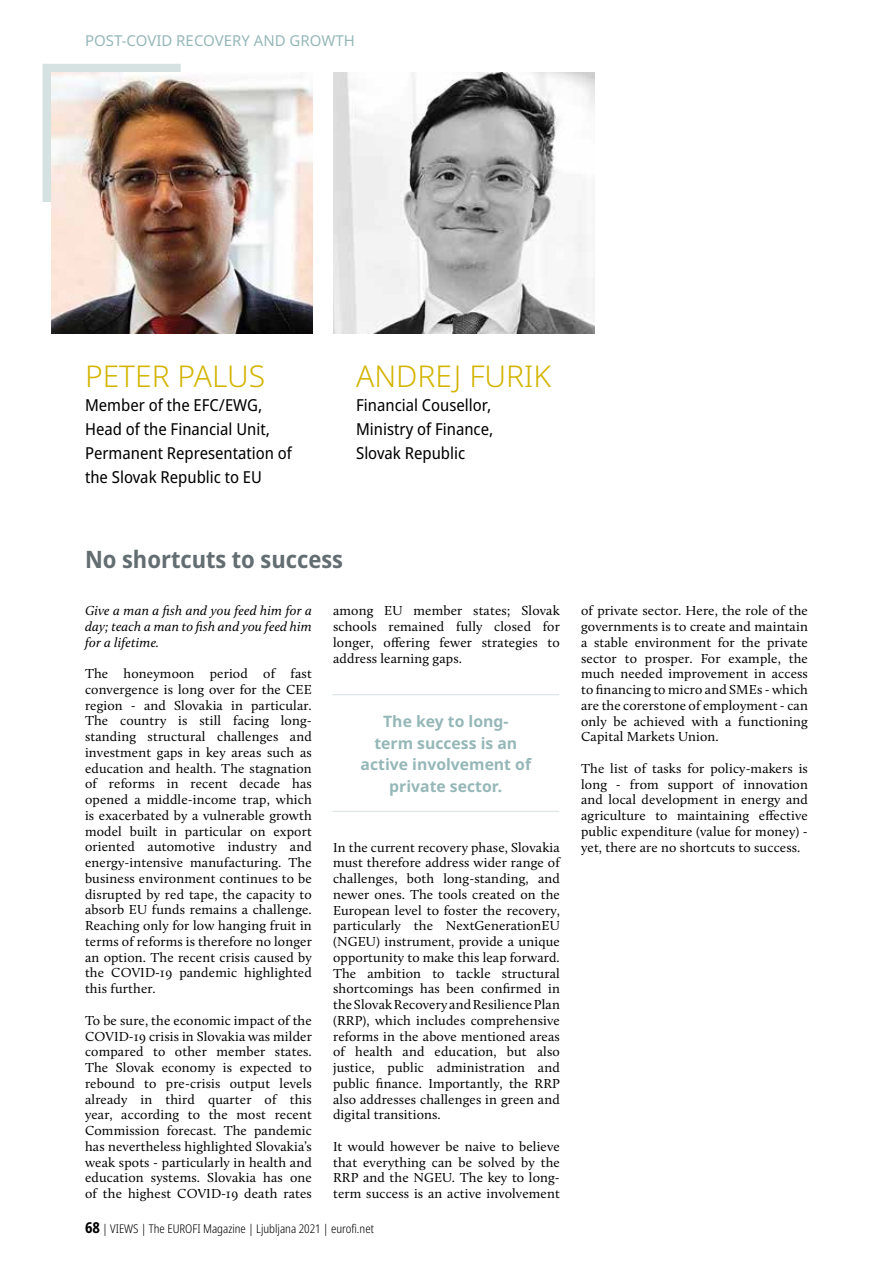
<style>
.page{position:relative;width:893px;height:1263px;background:#fff}
.page>*{position:absolute;margin:0;border:0;box-sizing:border-box;transform-origin:0 0}
.t1{font:300 30px "Noto Sans";color:#d3b400}
.t2{font:700 semi-condensed 24px "Noto Sans";color:#636e73}
.t3{font:semi-condensed 16.5px/24px "Noto Sans";color:#000}
.t4{font:700 15.75px/21.6px "Noto Sans";color:#96b7b8;text-align:center}
.t5{font:15px "Noto Sans";color:#96b7b8}
.t6{font:13.5px/15.8px "Calluna";letter-spacing:.01em;color:#000;text-align:justify}
.t7{font:italic 13.5px/15.8px "Calluna";letter-spacing:.01em;color:#000;text-align:justify}
.t8{font:300 condensed 12px "Noto Sans";color:#000}
.s1{font-weight:700;font-size:15px}
</style>
<div class="page">
<div style="left:43px;top:64px;width:138px;height:138px;background:#d6e1e2"></div>
<img style="left:51px;top:72px;width:262px;height:262px">
<img style="left:333px;top:72px;width:262px;height:262px">
<hr style="left:333px;top:694px;width:226px;height:1px;background:#d6e1e2">
<hr style="left:333px;top:811px;width:226px;height:1px;background:#d6e1e2">
<p class="t5" style="left:85px;top:30px;width:271px">POST-COVID RECOVERY AND GROWTH</p>
<h1 class="t1" style="left:85px;top:355px;width:182px">PETER PALUS</h1>
<p class="t3" style="left:85px;top:394px;width:209px">Member of the EFC/EWG,<br>Head of the Financial Unit,<br>Permanent Representation of the Slovak Republic to EU</p>
<h1 class="t1" style="left:356px;top:355px;width:197px">ANDREJ FURIK</h1>
<p class="t3" style="left:356px;top:394px;width:139px">Financial Cousellor,<br>Ministry of Finance,<br>Slovak Republic</p>
<h2 class="t2" style="left:85px;top:542px;width:260px">No shortcuts to success</h2>
<p class="t7" style="left:85px;top:602px;width:228px">Give a man a fish and you feed him for a day; teach a man to fish and you feed him for a lifetime.</p>
<p class="t6" style="left:85px;top:666px;width:228px">The honeymoon period of fast convergence is long over for the CEE region - and Slovakia in particular.<br>The country is still facing long&shy;standing structural challenges and investment gaps in key areas such as education and health. The stagnation of reforms in recent decade has opened a middle-income trap, which is exacerbated by a vulnerable growth model built in particular on export oriented automotive industry and energy-intensive manufacturing. The business environment continues to be disrupted by red tape, the capacity to absorb EU funds remains a challenge.<br>Reaching only for low hanging fruit in terms of reforms is therefore no longer an option. The recent crisis caused by the COVID-19 pandemic highlighted this further.</p>
<p class="t6" style="left:85px;top:1012px;width:228px">To be sure, the economic impact of the COVID-19 crisis in Slovakia was milder compared to other member states.<br>The Slovak economy is expected to rebound to pre-crisis output levels already in third quarter of this year, according to the most recent Commission forecast. The pandemic has nevertheless highlighted Slovakia’s weak spots - particularly in health and education systems. Slovakia has one of the highest COVID-19 death rates</p>
<p class="t6" style="left:333px;top:603px;width:228px">among EU member states; Slovak schools remained fully closed for longer, offering fewer strategies to address learning gaps.</p>
<p class="t4" style="left:361px;top:711px;width:172px">The key to long-<br>term success is an active involvement of private sector.</p>
<p class="t6" style="left:333px;top:839px;width:228px">In the current recovery phase, Slovakia must therefore address wider range of challenges, both long-standing, and newer ones. The tools created on the European level to foster the recovery, particularly the NextGenerationEU (NGEU) instrument, provide a unique opportunity to make this leap forward.<br>The ambition to tackle structural shortcomings has been confirmed in the Slovak Recovery and Resilience Plan (RRP), which includes comprehensive reforms in the above mentioned areas of health and education, but also justice, public administration and public finance. Importantly, the RRP also addresses challenges in green and digital transitions.</p>
<p class="t6" style="left:333px;top:1138px;width:228px">It would however be naive to believe that everything can be solved by the RRP and the NGEU. The key to long&shy;term success is an active involvement</p>
<p class="t8" style="left:85px;top:1220px;width:290px"><span class="s1">68</span> | VIEWS | The EUROFI Magazine | Ljubljana 2021 | eurofi.net</p>
<p class="t6" style="left:581px;top:603px;width:228px">of private sector. Here, the role of the governments is to create and maintain a stable environment for the private sector to prosper. For example, the much needed improvement in access to financing to micro and SMEs - which are the corerstone of employment - can only be achieved with a functioning Capital Markets Union.</p>
<p class="t6" style="left:581px;top:760px;width:228px">The list of tasks for policy-makers is long - from support of innovation and local development in energy and agriculture to maintaining effective public expenditure (value for money) - yet, there are no shortcuts to success.</p>
</div>
